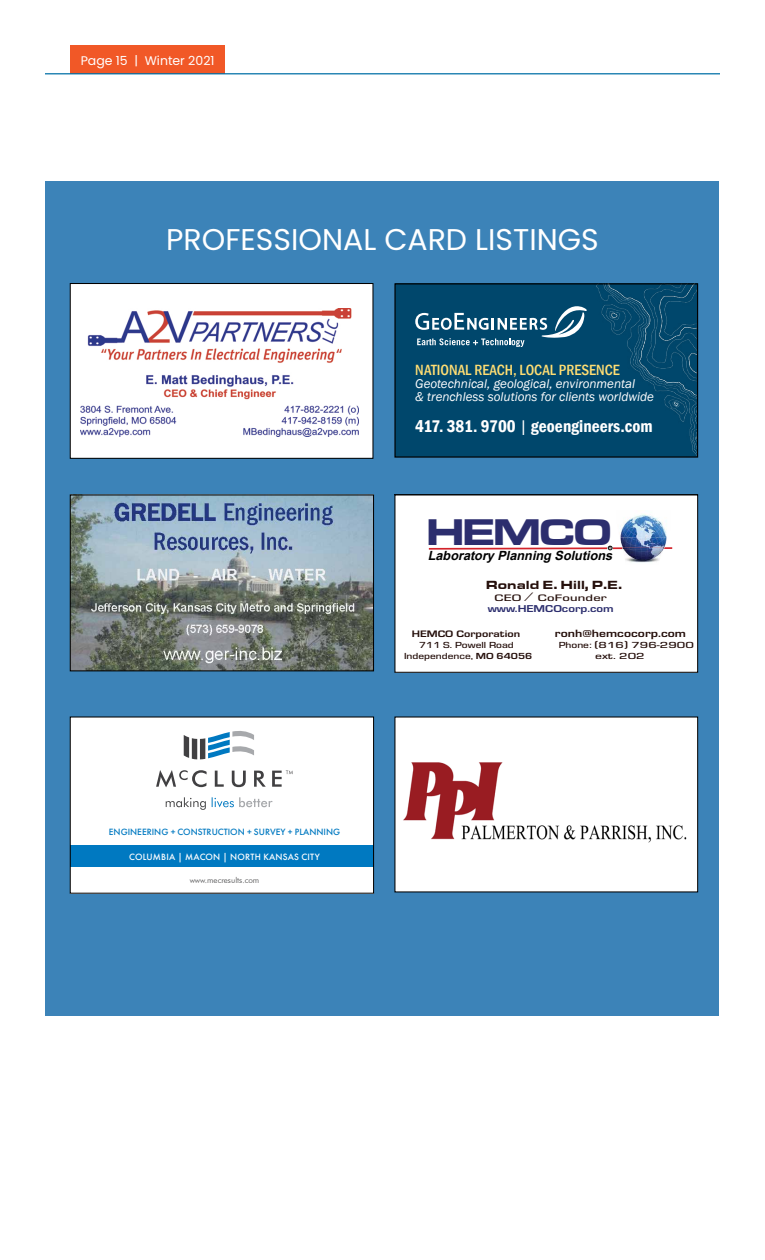
<style>
.page{position:relative;width:765px;height:1260px;background:#fff}
.page>*{position:absolute;margin:0;border:0;box-sizing:border-box;transform-origin:0 0}
.t1{font:38.25px "Eurostar Black Extended";letter-spacing:-.1em;color:#2c2e6e}
.t2{font:30px "Poppins";color:#fff}
.t3{font:600 condensed 17.38px "Franklin Gothic";color:#fff}
.t4{font:500 condensed 15.25px "Franklin Gothic";color:#ffde73}
.t5{font:italic 13px/13px "Franklin Gothic";color:#fff}
.t6{font:italic 700 12.62px "Arial";color:#000}
.t7{font:12.5px "Poppins";color:#fff}
.t8{font:12.12px "Eurostar Black Extended";color:#250f0b}
.t9{font:700 11px "Eurostile";color:#250f0b;scale:1.25 1}
.t10{font:700 10.38px "Eurostile";color:#2c2e6e;scale:1.25 1}
.t11{font:700 9.75px "Eurostile";color:#250f0b;scale:1.25 1}
.t12{font:500 9.75px "Eurostile";letter-spacing:.015em;color:#250f0b;scale:1.5 1}
.t13{font:500 9.5px "Futura PT";color:#0079c1}
.t14{font:500 9.5px "Futura PT";letter-spacing:.02em;color:#fff}
.t15{font:500 9.12px/11px "Eurostile";color:#250f0b;text-align:center;scale:1.25 1}
.t16{font:300 8.12px "Futura BT";color:#414142}
.t17{font:3.88px "Arial";color:#000}
.s1{font-weight:400;font-stretch:normal}
.s2{font-weight:700}
</style>
<div class="page">
<div style="left:70px;top:45px;width:155px;height:28px;background:#f15827"></div>
<hr style="left:45px;top:73px;width:675px;height:1px;background:#006fa7">
<div style="left:46px;top:182px;width:673px;height:834px;background:#3c83b8"></div>
<div style="left:396px;top:496px;width:300px;height:175px;background:#fff"></div>
<img style="left:616px;top:510px;width:55px;height:27px">
<img style="left:620px;top:537px;width:49px;height:27px">
<svg style="left:429px;top:545px;width:243px;height:6px"></svg>
<div style="left:394px;top:494px;width:304px;height:179px;border:1px solid #000"></div>
<img style="left:72px;top:496px;width:300px;height:173px">
<div style="left:70px;top:494px;width:304px;height:177px;border:1px solid #000"></div>
<div style="left:395px;top:284px;width:303px;height:173px;background:#00476c"></div>
<img style="left:596px;top:285px;width:100px;height:170px">
<svg style="left:415px;top:306px;width:172px;height:41px"></svg>
<div style="left:394px;top:283px;width:304px;height:175px;border:1px solid #000"></div>
<div style="left:70px;top:284px;width:303px;height:174px;background:#fff"></div>
<img style="left:80px;top:308px;width:279px;height:129px">
<div style="left:70px;top:283px;width:303px;height:176px;border:1px solid #000"></div>
<div style="left:395px;top:717px;width:303px;height:175px;background:#fff"></div>
<img style="left:403px;top:762px;width:284px;height:81px">
<div style="left:70px;top:717px;width:304px;height:176px;background:#fff"></div>
<svg style="left:184px;top:731px;width:70px;height:28px"></svg>
<svg style="left:156px;top:770px;width:51px;height:17px"></svg>
<svg style="left:215px;top:771px;width:9px;height:16px"></svg>
<svg style="left:232px;top:771px;width:14px;height:16px"></svg>
<svg style="left:254px;top:771px;width:12px;height:16px"></svg>
<svg style="left:272px;top:770px;width:21px;height:17px"></svg>
<svg style="left:212px;top:797px;width:61px;height:10px"></svg>
<svg style="left:166px;top:797px;width:40px;height:13px"></svg>
<div style="left:70px;top:845px;width:304px;height:22px;background:#0079c1"></div>
<div style="left:70px;top:716px;width:304px;height:178px;border:1px solid #000"></div>
<p class="t7" style="left:81px;top:53px;width:135px">Page 15 | Winter 2021</p>
<h2 class="t2" style="left:166px;top:222px;width:434px">PROFESSIONAL CARD LISTINGS</h2>
<p class="t4" style="left:415px;top:359px;width:206px">NATIONAL REACH, LOCAL PRESENCE</p>
<p class="t5" style="left:415px;top:377px;width:240px">Geotechnical, geological, environmental<br>&amp; trenchless solutions for clients worldwide</p>
<h3 class="t3" style="left:415px;top:415px;width:239px">417. 381. 9700 <span class="s1">|</span> geoengineers.com</h3>
<h1 class="t1" style="left:426px;top:508px;width:189px">HEMCO</h1>
<p class="t6" style="left:428px;top:547px;width:190px">LaboratoryPlanning Solutions</p>
<p class="t17" style="left:609px;top:545px;width:4px">R</p>
<p class="t8" style="left:486px;top:577px;width:138px">Ronald E. Hill, P.E.</p>
<p class="t12" style="left:495px;top:591px;width:76px">CEO / CoFounder</p>
<p class="t10" style="left:488px;top:601px;width:102px">www.HEMCOcorp.com</p>
<p class="t11" style="left:412px;top:626px;width:88px">HEMCO Corporation</p>
<p class="t15" style="left:404px;top:639px;width:104px">711 S. Powell Road<br>Independence, <span class="s2">MO 64056</span></p>
<p class="t9" style="left:555px;top:625px;width:106px">ronh@hemcocorp.com</p>
<p class="t15" style="left:595px;top:639px;width:80px;text-align:left;text-indent:-36px">Phone: (816) 796-2900 ext. 202</p>
<p class="t13" style="left:109px;top:826px;width:233px">ENGINEERING + CONSTRUCTION + SURVEY + PLANNING</p>
<p class="t14" style="left:129px;top:851px;width:192px">COLUMBIA | MACON | NORTH KANSAS CITY</p>
<p class="t16" style="left:190px;top:875px;width:71px">www.mecresults.com</p>
</div>
